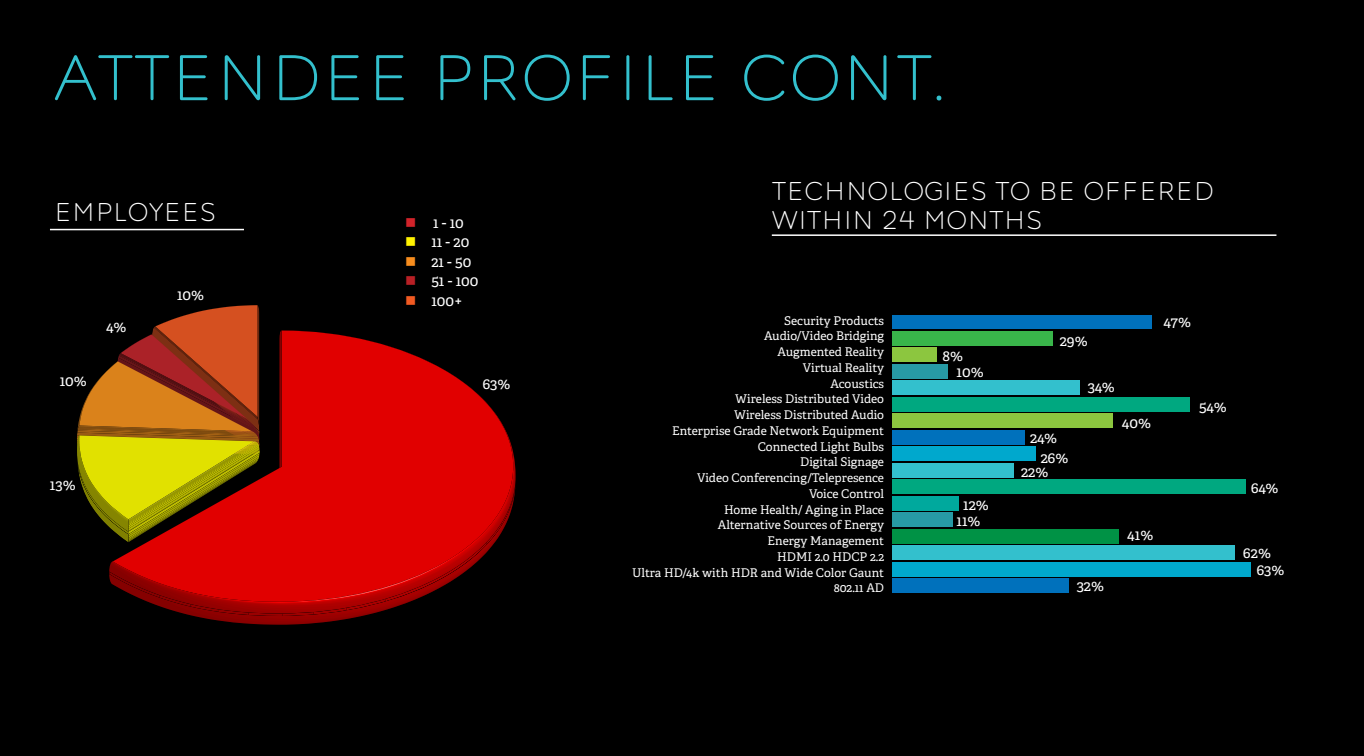
<style>
.page{position:relative;width:1364px;height:756px;background:#fff}
.page>*{position:absolute;margin:0;border:0;box-sizing:border-box;transform-origin:0 0}
.t1{font:60px "CEDIA Solid";color:#33c0cd}
.t2{font:24px "CEDIA Solid";color:#fff}
.t3{font:15px/15.6px "Adelle PE";color:#fff}
.t4{font:12px/15.8px "Adelle PE";color:#fff;text-align:right}
.s1{color:#d2232a}
.s2{color:#fff200}
.s3{color:#f78d1e}
.s4{color:#b82025}
.s5{color:#f15a22}
</style>
<div class="page">
<div style="left:0;top:0;width:1363px;height:756px;background:#000"></div>
<div style="left:892px;top:578px;width:176px;height:15px;background:#0071bc"></div>
<div style="left:892px;top:562px;width:358px;height:15px;background:#00a8cd"></div>
<div style="left:892px;top:545px;width:342px;height:15px;background:#33c0cd"></div>
<div style="left:892px;top:529px;width:226px;height:15px;background:#009245"></div>
<div style="left:892px;top:512px;width:60px;height:15px;background:#279aa5"></div>
<div style="left:892px;top:496px;width:66px;height:15px;background:#00a99d"></div>
<div style="left:892px;top:479px;width:353px;height:15px;background:#00a880"></div>
<div style="left:892px;top:463px;width:121px;height:15px;background:#33c0cd"></div>
<div style="left:892px;top:446px;width:143px;height:15px;background:#00a8cd"></div>
<div style="left:892px;top:430px;width:132px;height:15px;background:#0071bc"></div>
<div style="left:892px;top:413px;width:220px;height:15px;background:#8cc63f"></div>
<div style="left:892px;top:397px;width:298px;height:15px;background:#00a880"></div>
<div style="left:892px;top:380px;width:187px;height:15px;background:#33c0cd"></div>
<div style="left:892px;top:364px;width:55px;height:15px;background:#279aa5"></div>
<div style="left:892px;top:347px;width:44px;height:15px;background:#8cc63f"></div>
<div style="left:892px;top:331px;width:160px;height:15px;background:#39b54a"></div>
<div style="left:892px;top:316px;width:259px;height:13px;background:#0071bc"></div>
<svg style="left:77px;top:305px;width:439px;height:320px"></svg>
<hr style="left:50px;top:229px;width:194px;height:1px;background:#fff">
<hr style="left:772px;top:234px;width:504px;height:2px;background:#fff">
<h1 class="t1" style="left:54px;top:50px;width:892px">ATTENDEE PROFILE CONT.</h1>
<h2 class="t2" style="left:772px;top:180px;width:444px">TECHNOLOGIES TO BE OFFERED</h2>
<h2 class="t2" style="left:54px;top:201px;width:164px">EMPLOYEES</h2>
<h2 class="t2" style="left:772px;top:208px;width:272px">WITHIN 24 MONTHS</h2>
<p class="t3" style="left:405px;top:214px;width:60px"><span class="s1">■</span> 1 - 10</p>
<p class="t3" style="left:405px;top:233px;width:66px"><span class="s2">■</span> 11 - 20</p>
<p class="t3" style="left:405px;top:253px;width:68px"><span class="s3">■</span> 21 - 50</p>
<p class="t3" style="left:405px;top:272px;width:75px"><span class="s4">■</span> 51 - 100</p>
<p class="t3" style="left:405px;top:292px;width:59px"><span class="s5">■</span> 100+</p>
<p class="t3" style="left:177px;top:286px;width:29px">10%</p>
<p class="t3" style="left:60px;top:373px;width:29px">10%</p>
<p class="t3" style="left:106px;top:318px;width:22px">4%</p>
<p class="t3" style="left:50px;top:476px;width:27px">13%</p>
<p class="t3" style="left:482px;top:376px;width:30px">63%</p>
<p class="t4" style="left:632px;top:312px;width:254px">Security Products<br>Audio/Video Bridging<br>Augmented Reality<br>Virtual Reality<br>Acoustics<br>Wireless Distributed Video<br>Wireless Distributed Audio<br>Enterprise Grade Network Equipment<br>Connected Light Bulbs<br>Digital Signage<br>Video Conferencing/Telepresence<br>Voice Control<br>Home Health/ Aging in Place<br>Alternative Sources of Energy<br>Energy Management<br>HDMI 2.0 HDCP 2.2<br>Ultra HD/4k with HDR and Wide Color Gaunt<br>802.11 AD</p>
<p class="t3" style="left:1163px;top:313px;width:29px">47%</p>
<p class="t3" style="left:1059px;top:332px;width:29px">29%</p>
<p class="t3" style="left:956px;top:347px;width:29px;text-indent:-14px">8%<br>10%</p>
<p class="t3" style="left:1087px;top:378px;width:29px">34%</p>
<p class="t3" style="left:1121px;top:414px;width:31px">40%</p>
<p class="t3" style="left:1040px;top:427px;width:29px;line-height:20.1px;text-indent:-11px">24%<br>26%</p>
<p class="t3" style="left:1021px;top:463px;width:29px">22%</p>
<p class="t3" style="left:956px;top:496px;width:34px;line-height:15.9px;text-align:center">12%<br>11%</p>
<p class="t3" style="left:1127px;top:526px;width:28px">41%</p>
<p class="t3" style="left:1076px;top:577px;width:29px">32%</p>
<p class="t3" style="left:1199px;top:398px;width:29px">54%</p>
<p class="t3" style="left:1250px;top:479px;width:29px">64%</p>
<p class="t3" style="left:1256px;top:544px;width:30px;line-height:17.1px;text-indent:-13px">62%<br>63%</p>
</div>
